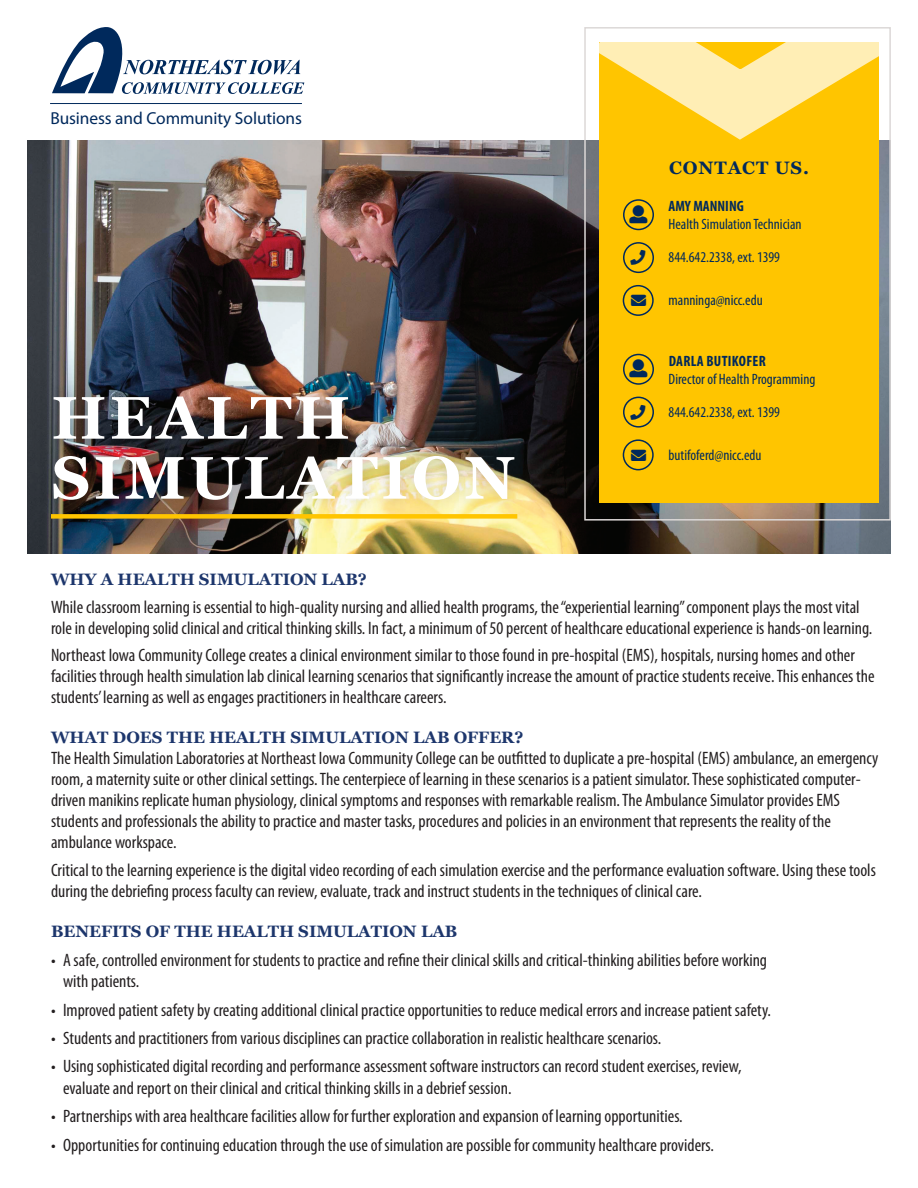
<style>
.page{position:relative;width:918px;height:1188px;background:#fff}
.page>*{position:absolute;margin:0;border:0;box-sizing:border-box;transform-origin:0 0}
.t1{font:700 60px "Georgia";letter-spacing:.06em;color:#fff}
.t2{font:condensed 18px/21px "Myriad Pro";color:#231f20}
.t3{font:700 18px "Georgia";letter-spacing:.05em;color:#00295c}
.t4{font:17.4px "Myriad Pro";letter-spacing:-.005em;color:#00295c}
.t5{font:700 16.5px "Georgia";color:#1d366c}
.t6{font:condensed 15px/18px "Myriad Pro";color:#00295c}
.t7{font:15px "Font Awesome 5 Free Solid";color:#00295c}
.s1{font-weight:700}
</style>
<div class="page">
<img style="left:27px;top:141px;width:864px;height:413px">
<div style="left:38px;top:382px;width:490px;height:132px;background:#231f20;opacity:.2"></div>
<div style="left:51px;top:514px;width:466px;height:5px;background:#ffc500"></div>
<div style="left:599px;top:43px;width:280px;height:460px;background:#ffc500"></div>
<svg style="left:52px;top:27px;width:252px;height:67px"></svg>
<hr style="left:50px;top:103px;width:252px;height:1px;background:#00295c">
<svg style="left:593px;top:42px;width:295px;height:99px"></svg>
<div style="left:584px;top:27px;width:307px;height:494px;border:2px solid #dcd8d7"></div>
<div style="left:623px;top:199px;width:31px;height:31px;border:2px solid #00295c;border-radius:50%"></div>
<div style="left:623px;top:242px;width:31px;height:31px;border:2px solid #00295c;border-radius:50%"></div>
<div style="left:623px;top:285px;width:31px;height:31px;border:2px solid #00295c;border-radius:50%"></div>
<div style="left:623px;top:354px;width:31px;height:31px;border:2px solid #00295c;border-radius:50%"></div>
<div style="left:623px;top:397px;width:31px;height:31px;border:2px solid #00295c;border-radius:50%"></div>
<div style="left:623px;top:439px;width:31px;height:31px;border:2px solid #00295c;border-radius:50%"></div>
<p class="t4" style="left:50px;top:107px;width:253px">Business and Community Solutions</p>
<p class="t1" style="left:52px;top:379px;width:300px">HEALTH</p>
<p class="t1" style="left:52px;top:439px;width:465px">SIMULATION</p>
<p class="t7" style="left:631px;top:293px;width:17px">■❖●□</p>
<p class="t7" style="left:631px;top:447px;width:17px">■❖●□</p>
<p class="t3" style="left:669px;top:156px;width:142px">CONTACT US.</p>
<p class="t6" style="left:669px;top:197px;width:134px"><span class="s1">AMY MANNING<br></span>Health Simulation Technician</p>
<p class="t6" style="left:669px;top:248px;width:113px">844.642.2338, ext. 1399</p>
<p class="t6" style="left:669px;top:291px;width:96px">manninga@nicc.edu</p>
<p class="t6" style="left:669px;top:352px;width:148px"><span class="s1">DARLA BUTIKOFER<br></span>Director of Health Programming</p>
<p class="t6" style="left:669px;top:402px;width:113px">844.642.2338, ext. 1399</p>
<p class="t6" style="left:669px;top:446px;width:94px">butifoferd@nicc.edu</p>
<p class="t5" style="left:51px;top:569px;width:318px">WHY A HEALTH SIMULATION LAB?</p>
<p class="t2" style="left:51px;top:596px;width:823px">While classroom learning is essential to high-quality nursing and allied health programs, the “experiential learning” component plays the most vital role in developing solid clinical and critical thinking skills. In fact, a minimum of 50 percent of healthcare educational experience is hands-on learning.</p>
<p class="t2" style="left:51px;top:645px;width:825px">Northeast Iowa Community College creates a clinical environment similar to those found in pre-hospital (EMS), hospitals, nursing homes and other facilities through health simulation lab clinical learning scenarios that significantly increase the amount of practice students receive. This enhances the students’ learning as well as engages practitioners in healthcare careers.</p>
<p class="t5" style="left:51px;top:727px;width:474px">WHAT DOES THE HEALTH SIMULATION LAB OFFER?</p>
<p class="t2" style="left:51px;top:748px;width:829px">The Health Simulation Laboratories at Northeast Iowa Community College can be outfitted to duplicate a pre-hospital (EMS) ambulance, an emergency room, a maternity suite or other clinical settings. The centerpiece of learning in these scenarios is a patient simulator. These sophisticated computer&shy;driven manikins replicate human physiology, clinical symptoms and responses with remarkable realism. The Ambulance Simulator provides EMS students and professionals the ability to practice and master tasks, procedures and policies in an environment that represents the reality of the ambulance workspace.</p>
<p class="t2" style="left:51px;top:860px;width:826px">Critical to the learning experience is the digital video recording of each simulation exercise and the performance evaluation software. Using these tools during the debriefing process faculty can review, evaluate, track and instruct students in the techniques of clinical care.</p>
<p class="t5" style="left:51px;top:921px;width:408px">BENEFITS OF THE HEALTH SIMULATION LAB</p>
<p class="t2" style="left:63px;top:949px;width:706px;line-height:21.6px;text-indent:-12px">• A safe, controlled environment for students to practice and refine their clinical skills and critical-thinking abilities before working with patients.</p>
<p class="t2" style="left:51px;top:999px;width:722px">• Improved patient safety by creating additional clinical practice opportunities to reduce medical errors and increase patient safety.</p>
<p class="t2" style="left:51px;top:1027px;width:612px">• Students and practitioners from various disciplines can practice collaboration in realistic healthcare scenarios.</p>
<p class="t2" style="left:63px;top:1055px;width:680px;line-height:21.6px;text-indent:-12px">• Using sophisticated digital recording and performance assessment software instructors can record student exercises, review, evaluate and report on their clinical and critical thinking skills in a debrief session.</p>
<p class="t2" style="left:51px;top:1106px;width:633px">• Partnerships with area healthcare facilities allow for further exploration and expansion of learning opportunities.</p>
<p class="t2" style="left:51px;top:1134px;width:665px">• Opportunities for continuing education through the use of simulation are possible for community healthcare providers.</p>
</div>
